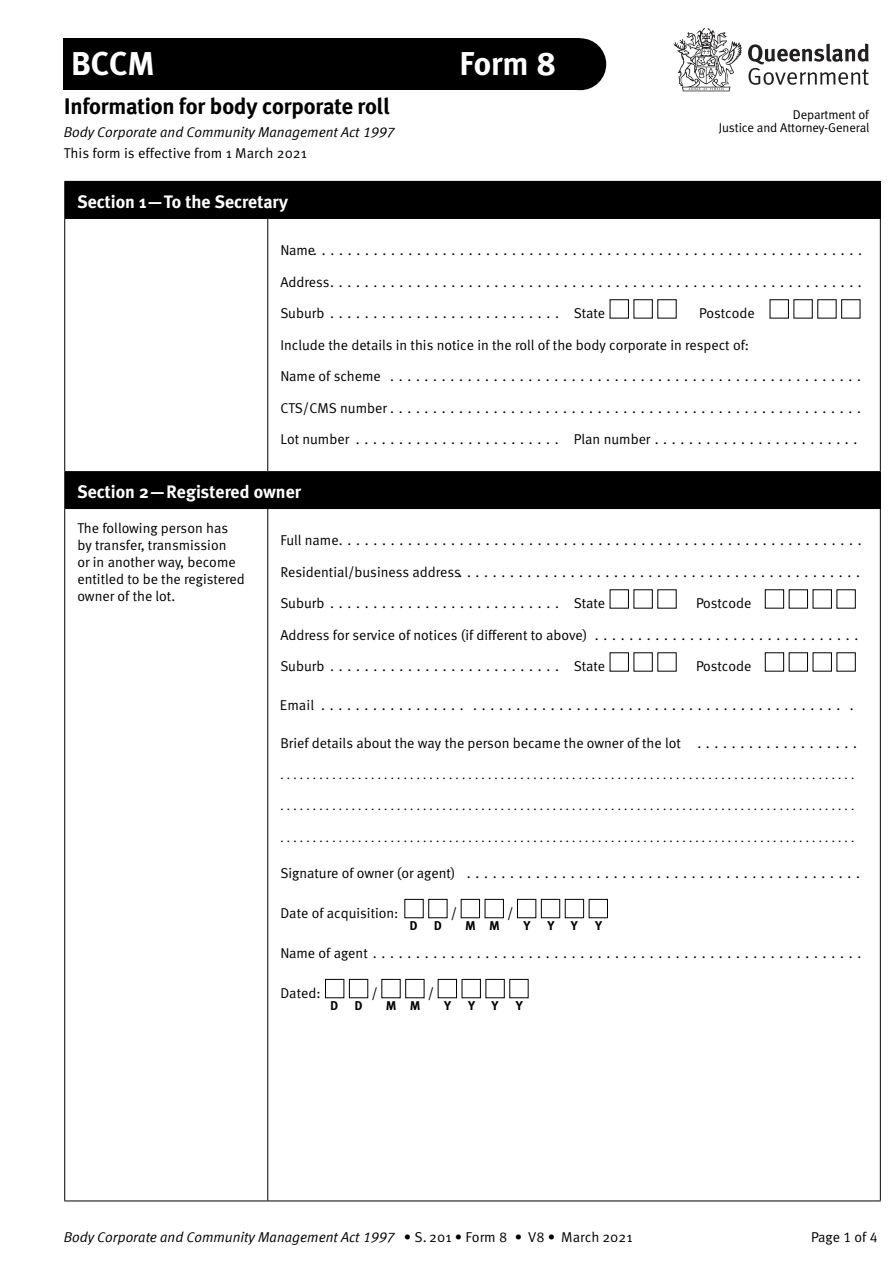
<style>
.page{position:relative;width:893px;height:1263px;background:#fff}
.page>*{position:absolute;margin:0;border:0;box-sizing:border-box;transform-origin:0 0}
.t1{font:700 33px "Meta Plus";color:#fff}
.t2{font:700 22.5px "Meta Plus";letter-spacing:-.01em;color:#000}
.t3{font:700 18px "Meta Plus";color:#fff}
.t4{font:14.25px/17.1px "Meta Normal LF";color:#000}
.t5{font:14.25px/31.2px "Minion Pro";color:#000}
.t6{font:italic 14.25px "Meta Normal LF";color:#000}
.t7{font:14.25px "Meta Pro Norm";color:#000}
.t8{font:12.75px/13.5px "Meta Normal LF";letter-spacing:-.01em;color:#000;text-align:right}
.t9{font:700 12.75px "Meta Plus";color:#000}
.s1{font-family:"Meta Plus Bold Caps";font-weight:400}
.s2{font-family:"Meta Pro Norm"}
.s3{font-family:"Meta Pro Norm";font-style:normal}
</style>
<div class="page">
<div style="left:65px;top:472px;width:815px;height:36px;background:#000"></div>
<div style="left:64px;top:38px;width:516px;height:52px;background:#000"></div>
<div style="left:554px;top:38px;width:52px;height:52px;background:#000;border-radius:50%"></div>
<svg style="left:748px;top:44px;width:121px;height:41px"></svg>
<div style="left:65px;top:181px;width:815px;height:37px;background:#000"></div>
<svg style="left:325px;top:899px;width:283px;height:99px"></svg>
<svg style="left:609px;top:299px;width:252px;height:373px"></svg>
<hr style="left:268px;top:218px;width:613px;height:1px;background:#000">
<hr style="left:268px;top:471px;width:613px;height:1px;background:#000">
<hr style="left:268px;top:508px;width:613px;height:1px;background:#000">
<hr style="left:268px;top:1200px;width:613px;height:1px;background:#000">
<hr style="left:64px;top:218px;width:204px;height:1px;background:#000">
<hr style="left:267px;top:219px;width:1px;height:252px;background:#000">
<hr style="left:64px;top:471px;width:204px;height:1px;background:#000">
<hr style="left:64px;top:1200px;width:204px;height:1px;background:#000">
<hr style="left:64px;top:508px;width:204px;height:1px;background:#000">
<hr style="left:267px;top:509px;width:1px;height:691px;background:#000">
<hr style="left:64px;top:181px;width:204px;height:1px;background:#000">
<hr style="left:64px;top:182px;width:1px;height:36px;background:#000">
<hr style="left:268px;top:181px;width:613px;height:1px;background:#000">
<hr style="left:880px;top:182px;width:1px;height:36px;background:#000">
<hr style="left:64px;top:219px;width:1px;height:252px;background:#000">
<hr style="left:880px;top:219px;width:1px;height:252px;background:#000">
<hr style="left:64px;top:472px;width:1px;height:36px;background:#000">
<hr style="left:880px;top:472px;width:1px;height:36px;background:#000">
<hr style="left:64px;top:509px;width:1px;height:691px;background:#000">
<hr style="left:880px;top:509px;width:1px;height:691px;background:#000">
<svg style="left:674px;top:28px;width:68px;height:63px"></svg>
<h1 class="t1" style="left:71px;top:44px;width:86px">BCCM</h1>
<h1 class="t1" style="left:459px;top:44px;width:98px">Form <span class="s1">8</span></h1>
<h2 class="t2" style="left:64px;top:93px;width:328px">Information for body corporate roll</h2>
<p class="t6" style="left:64px;top:124px;width:332px">Body Corporate and Community Management Act 1997</p>
<p class="t7" style="left:64px;top:142px;width:245px">This form is effective from 1 March 2021</p>
<p class="t3" style="left:77px;top:191px;width:212px">Section 1—To the Secretary</p>
<p class="t8" style="left:719px;top:107px;width:152px">Department of<br>Justice and Attorney-General</p>
<p class="t4" style="left:281px;top:242px;width:583px">Name................................................................</p>
<p class="t4" style="left:281px;top:273px;width:583px">Address..............................................................</p>
<p class="t4" style="left:281px;top:305px;width:326px">Suburb ........................... State</p>
<p class="t4" style="left:699px;top:305px;width:57px">Postcode</p>
<p class="t4" style="left:281px;top:336px;width:470px">Include the details in this notice in the roll of the body corporate in respect of:</p>
<p class="t4" style="left:281px;top:368px;width:582px">Name of scheme .......................................................</p>
<p class="t4" style="left:281px;top:399px;width:582px">CTS/CMS number .......................................................</p>
<p class="t4" style="left:281px;top:431px;width:578px">Lot number ........................ Plan number........................</p>
<p class="t3" style="left:77px;top:482px;width:225px">Section 2—Registered owner</p>
<p class="t4" style="left:77px;top:519px;width:152px">The following person has</p>
<p class="t4" style="left:77px;top:536px;width:160px">by transfer, transmission or in another way, become</p>
<p class="t4" style="left:77px;top:570px;width:169px">entitled to be the registered owner of the lot.</p>
<p class="t4" style="left:281px;top:532px;width:583px">Full name.............................................................</p>
<p class="t4" style="left:281px;top:563px;width:581px">Residential/business address...............................................</p>
<p class="t4" style="left:281px;top:595px;width:326px">Suburb........................... State</p>
<p class="t4" style="left:696px;top:595px;width:57px">Postcode</p>
<p class="t4" style="left:281px;top:626px;width:579px">Address for service of notices (if different to above) . . . . . . . . . . . . . . . . . . . . . . . . . . . . . . .</p>
<p class="t4" style="left:281px;top:658px;width:326px">Suburb........................... State</p>
<p class="t4" style="left:696px;top:658px;width:57px">Postcode</p>
<p class="t4" style="left:280px;top:697px;width:575px"><span class="s2">Email</span> ................. ........................................... .</p>
<p class="t4" style="left:281px;top:734px;width:578px">Brief details about the way the person became the owner of the lot . . . . . . . . . . . . . . . . . . .</p>
<p class="t5" style="left:280px;top:758px;width:575px">. . . . . . . . . . . . . . . . . . . . . . . . . . . . . . . . . . . . . . . . . . . . . . . . . . . . . . . . . . . . . . . . . . . . . . . . . . . . . . . . . . . . . . . . . . . . . . . . . . . . . . . . . . . . . . . . . . . . . . . . . . . . . . . . . . . . . . . . . . . . . . . . . . . . . . . . . . . . . . . . . . . . . . . . . . . . . . . . . .</p>
<p class="t5" style="left:280px;top:821px;width:575px">. . . . . . . . . . . . . . . . . . . . . . . . . . . . . . . . . . . . . . . . . . . . . . . . . . . . . . . . . . . . . . . . . . . . . . . . . . . . . . . . . . . . . . . . .</p>
<p class="t4" style="left:281px;top:864px;width:581px">Signature of owner (or agent) ..............................................</p>
<p class="t4" style="left:281px;top:904px;width:119px">Date of acquisition:</p>
<p class="t4" style="left:451px;top:904px;width:8px">/</p>
<p class="t4" style="left:507px;top:904px;width:8px">/</p>
<p class="t9" style="left:410px;top:918px;width:10px">D</p>
<p class="t9" style="left:434px;top:918px;width:10px">D</p>
<p class="t9" style="left:465px;top:918px;width:36px">M M</p>
<p class="t9" style="left:523px;top:918px;width:9px">Y</p>
<p class="t9" style="left:548px;top:918px;width:9px">Y</p>
<p class="t9" style="left:571px;top:918px;width:9px">Y</p>
<p class="t9" style="left:595px;top:918px;width:9px">Y</p>
<p class="t4" style="left:281px;top:944px;width:582px">Name of agent.........................................................</p>
<p class="t4" style="left:281px;top:984px;width:42px">Dated:</p>
<p class="t4" style="left:371px;top:984px;width:8px">/</p>
<p class="t4" style="left:428px;top:984px;width:8px">/</p>
<p class="t9" style="left:330px;top:998px;width:10px">D</p>
<p class="t9" style="left:354px;top:998px;width:10px">D</p>
<p class="t9" style="left:386px;top:998px;width:36px">M M</p>
<p class="t9" style="left:444px;top:998px;width:9px">Y</p>
<p class="t9" style="left:468px;top:998px;width:9px">Y</p>
<p class="t9" style="left:492px;top:998px;width:9px">Y</p>
<p class="t9" style="left:516px;top:998px;width:9px">Y</p>
<p class="t6" style="left:64px;top:1229px;width:570px">Body Corporate and Community Management Act 1997 <span class="s3">• S. 201 • Form 8 • V8 • March 2021</span></p>
<p class="t4" style="left:811px;top:1229px;width:68px">Page 1 of 4</p>
</div>
